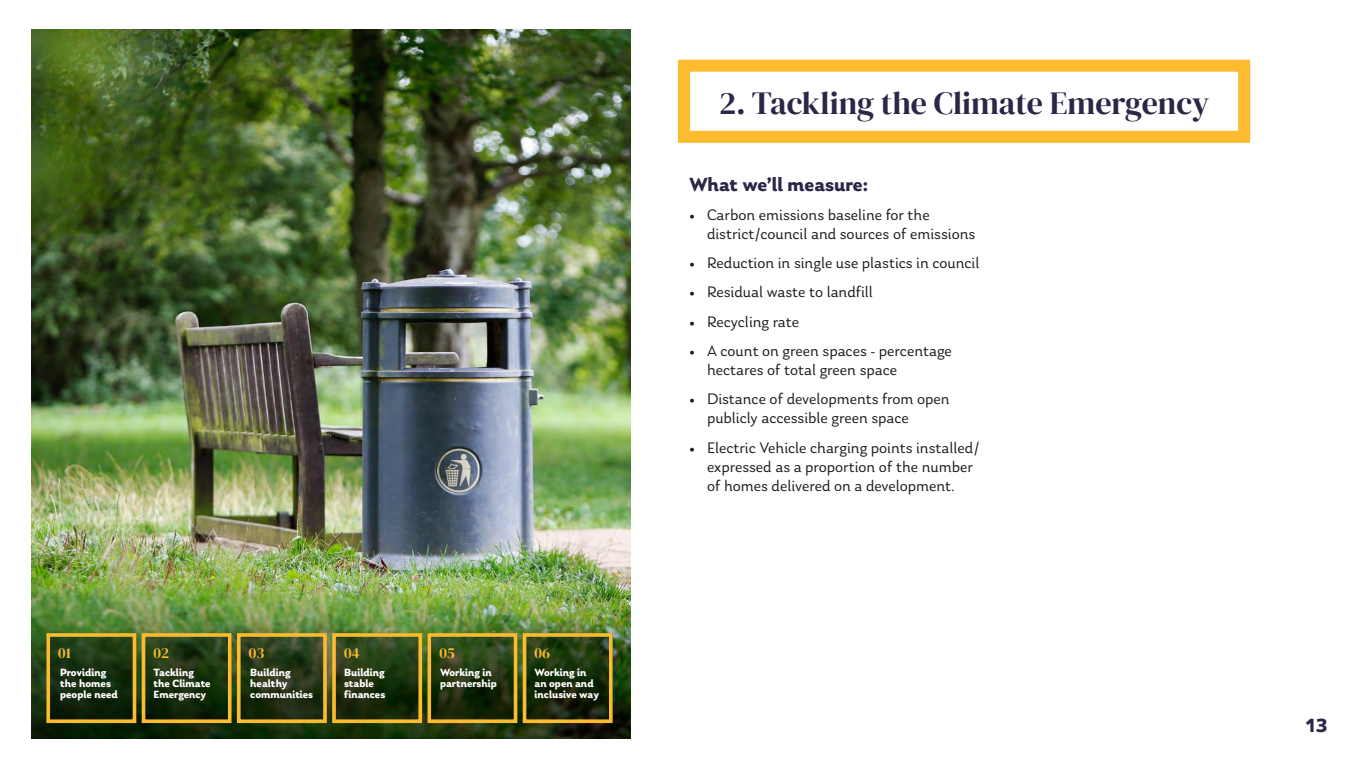
<style>
.page{position:relative;width:1366px;height:768px;background:#fff}
.page>*{position:absolute;margin:0;border:0;box-sizing:border-box;transform-origin:0 0}
.t1{font:32px "DM Serif Display";color:#2a2747}
.t2{font:700 20px "Laca";color:#2a2747}
.t3{font:16px/19.2px "Laca";color:#1a1a1a}
.t4{font:15px "DM Serif Display";color:#fdbb30}
.t5{font:700 11px/11px "Laca";color:#fff}
</style>
<div class="page">
<div style="left:678px;top:60px;width:572px;height:83px;border:12px solid #fdbb30"></div>
<img style="left:31px;top:29px;width:600px;height:445px">
<img style="left:31px;top:474px;width:600px;height:265px">
<svg style="left:51px;top:638px;width:80px;height:80px;background:#152d0f"></svg>
<div style="left:46px;top:633px;width:90px;height:90px;border:4px solid #fdbb30"></div>
<svg style="left:242px;top:638px;width:80px;height:80px;background:#263517"></svg>
<div style="left:237px;top:633px;width:90px;height:90px;border:4px solid #fdbb30"></div>
<svg style="left:432px;top:638px;width:80px;height:80px;background:#223511"></svg>
<div style="left:427px;top:633px;width:90px;height:90px;border:4px solid #fdbb30"></div>
<svg style="left:147px;top:638px;width:80px;height:80px;background:#1a3110"></svg>
<div style="left:142px;top:633px;width:90px;height:90px;border:4px solid #fdbb30"></div>
<svg style="left:337px;top:638px;width:80px;height:80px;background:#203511"></svg>
<div style="left:332px;top:633px;width:90px;height:90px;border:4px solid #fdbb30"></div>
<svg style="left:528px;top:638px;width:80px;height:80px;background:#192c0b"></svg>
<div style="left:523px;top:633px;width:90px;height:90px;border:4px solid #fdbb30"></div>
<p class="t4" style="left:58px;top:644px;width:14px">01</p>
<p class="t5" style="left:60px;top:667px;width:59px">Providing the homes people need</p>
<p class="t4" style="left:154px;top:644px;width:17px">02</p>
<p class="t5" style="left:154px;top:667px;width:59px">Tackling the Climate<br>Emergency</p>
<p class="t4" style="left:249px;top:644px;width:17px">03</p>
<p class="t5" style="left:250px;top:667px;width:64px">Building healthy communities</p>
<p class="t4" style="left:344px;top:644px;width:17px">04</p>
<p class="t5" style="left:344px;top:667px;width:43px">Building stable finances</p>
<p class="t4" style="left:439px;top:644px;width:17px">05</p>
<p class="t5" style="left:440px;top:667px;width:58px">Working in partnership</p>
<p class="t4" style="left:535px;top:644px;width:17px">06</p>
<p class="t5" style="left:535px;top:667px;width:66px">Working in an open and inclusive way</p>
<h1 class="t1" style="left:719px;top:85px;width:492px">2. Tackling the Climate Emergency</h1>
<p class="t2" style="left:689px;top:172px;width:181px">What we’ll measure:</p>
<p class="t3" style="left:707px;top:205px;width:270px;text-indent:-18px">• Carbon emissions baseline for the district/council and sources of emissions</p>
<p class="t3" style="left:689px;top:253px;width:292px">• Reduction in single use plastics in council</p>
<p class="t3" style="left:689px;top:283px;width:186px">• Residual waste to landfill</p>
<p class="t3" style="left:689px;top:312px;width:112px">• Recycling rate</p>
<p class="t3" style="left:707px;top:341px;width:246px;text-indent:-18px">• A count on green spaces - percentage hectares of total green space</p>
<p class="t3" style="left:707px;top:389px;width:244px;text-indent:-18px">• Distance of developments from open publicly accessible green space</p>
<p class="t3" style="left:707px;top:438px;width:274px;text-indent:-18px">• Electric Vehicle charging points installed/ expressed as a proportion of the number of homes delivered on a development.</p>
<p class="t2" style="left:1305px;top:714px;width:24px">13</p>
</div>
